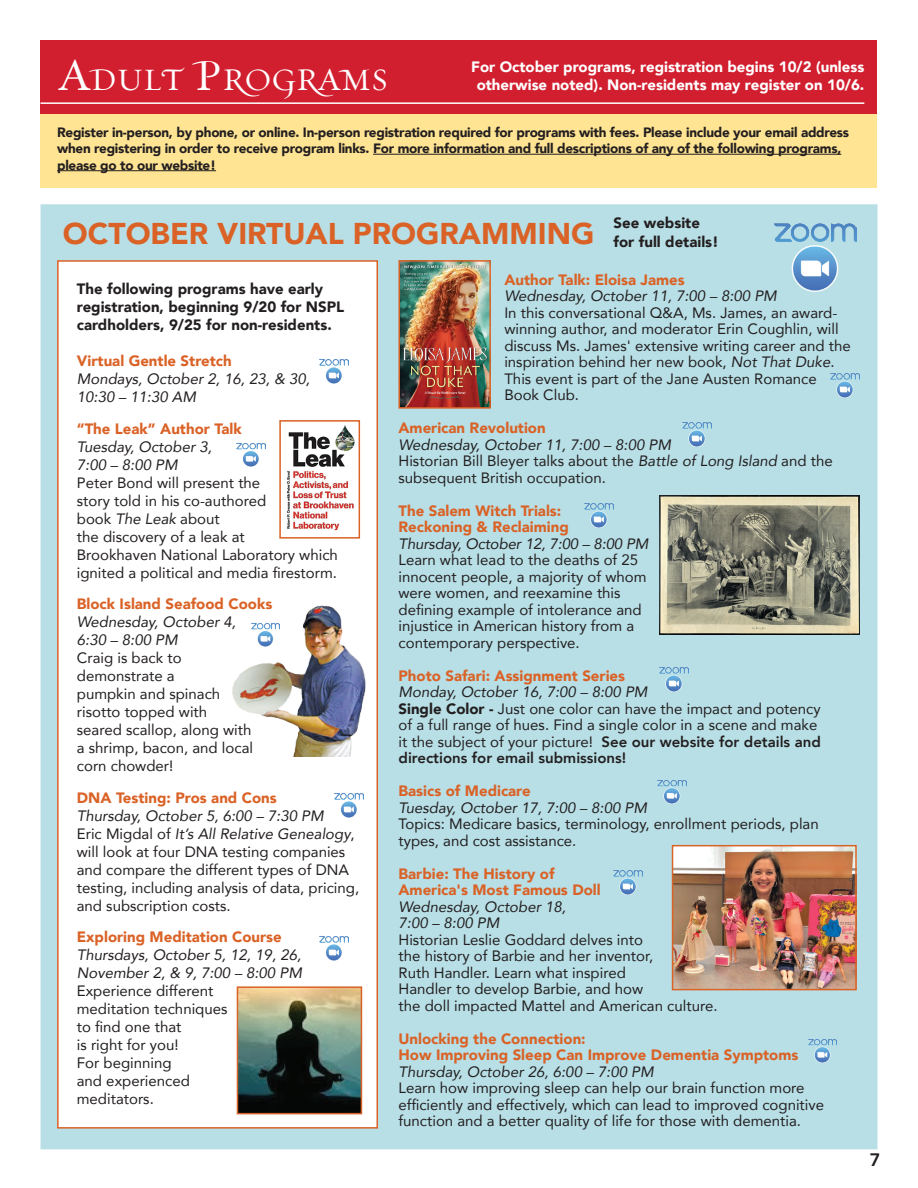
<style>
.page{position:relative;width:918px;height:1188px;background:#fff}
.page>*{position:absolute;margin:0;border:0;box-sizing:border-box;transform-origin:0 0}
.t1{font:31.5px "Natura Swashes";color:#fff}
.t2{font:900 30px "Avenir";color:#da6226}
.t3{font:800 18px "Avenir";color:#231f20}
.t4{font:15px/16.5px "Avenir";color:#231f20}
.t5{font:900 15px/16.5px "Avenir";color:#da6226}
.t6{font:italic 15px/18px "Avenir";color:#231f20}
.t7{font:900 15px/18px "Avenir";color:#231f20}
.t8{font:900 15px/18px "Avenir";color:#fff;text-align:center}
.t9{font:900 13.5px/16.5px "Avenir";letter-spacing:-.02em;color:#231f20}
.s1{font-size:45px}
.s2{font-style:italic}
.s3{font-weight:900}
.s4{font-weight:800}
</style>
<div class="page">
<div style="left:40px;top:204px;width:838px;height:945px;background:#b8dfe6"></div>
<img style="left:774px;top:221px;width:83px;height:71px">
<div style="left:57px;top:260px;width:321px;height:869px;background:#fff;border:2px solid #da6226"></div>
<div style="left:40px;top:102px;width:838px;height:86px;background:#ffe493"></div>
<hr style="left:373px;top:154px;width:468px;height:1px;background:#231f20">
<hr style="left:57px;top:170px;width:159px;height:1px;background:#231f20">
<div style="left:40px;top:40px;width:838px;height:74px;background:#d21f2f"></div>
<hr style="left:40px;top:102px;width:824px;height:2px;background:#fff">
<img style="left:320px;top:359px;width:29px;height:25px">
<img style="left:683px;top:422px;width:28px;height:24px">
<img style="left:831px;top:373px;width:29px;height:24px">
<img style="left:584px;top:503px;width:29px;height:24px">
<img style="left:657px;top:779px;width:29px;height:25px">
<img style="left:613px;top:870px;width:29px;height:24px">
<img style="left:660px;top:667px;width:29px;height:24px">
<img style="left:808px;top:1038px;width:29px;height:25px">
<img style="left:334px;top:793px;width:29px;height:25px">
<img style="left:320px;top:936px;width:29px;height:24px">
<img style="left:237px;top:443px;width:29px;height:24px">
<img style="left:675px;top:848px;width:179px;height:139px">
<div style="left:672px;top:845px;width:185px;height:145px;border:2px solid #da6226"></div>
<img style="left:401px;top:263px;width:87px;height:143px">
<div style="left:398px;top:260px;width:93px;height:149px;border:2px solid #da6226"></div>
<img style="left:286px;top:425px;width:69px;height:106px">
<div style="left:279px;top:420px;width:81px;height:119px;border:2px solid #da6226"></div>
<img style="left:232px;top:605px;width:134px;height:151px">
<img style="left:240px;top:989px;width:119px;height:122px">
<div style="left:237px;top:986px;width:125px;height:128px;border:2px solid #da6226"></div>
<img style="left:660px;top:496px;width:200px;height:138px">
<h1 class="t1" style="left:59px;top:60px;width:331px"><span class="s1">A</span>DULT <span class="s1">P</span>ROGRAMS</h1>
<p class="t8" style="left:471px;top:57px;width:395px">For October programs, registration begins 10/2 (unless otherwise noted). Non-residents may register on 10/6.</p>
<p class="t9" style="left:57px;top:123px;width:794px">Register in-person, by phone, or online. In-person registration required for programs with fees. Please include your email address when registering in order to receive program links. For more information and full descriptions of any of the following programs, please go to our website!</p>
<h2 class="t2" style="left:63px;top:208px;width:533px">OCTOBER VIRTUAL PROGRAMMING</h2>
<p class="t7" style="left:614px;top:212px;width:107px;line-height:19.5px">See website for full details!</p>
<p class="t7" style="left:77px;top:279px;width:269px">The following programs have early registration, beginning 9/20 for NSPL cardholders, 9/25 for non-residents.</p>
<p class="t5" style="left:77px;top:352px;width:156px">Virtual Gentle Stretch</p>
<p class="t6" style="left:77px;top:370px;width:235px">Mondays, October 2, 16, 23, &amp; 30,<br>10:30 – 11:30 AM</p>
<p class="t5" style="left:77px;top:420px;width:166px">“The Leak” Author Talk</p>
<p class="t6" style="left:77px;top:437px;width:137px">Tuesday, October 3,<br>7:00 – 8:00 PM</p>
<p class="t4" style="left:77px;top:473px;width:263px;line-height:18px">Peter Bond will present the<br>story told in his co-authored<br>book <span class="s2">The Leak</span> about<br>the discovery of a leak at<br>Brookhaven National Laboratory which ignited a political and media firestorm.</p>
<p class="t5" style="left:77px;top:595px;width:197px">Block Island Seafood Cooks</p>
<p class="t6" style="left:77px;top:613px;width:161px">Wednesday, October 4,<br>6:30 – 8:00 PM</p>
<p class="t4" style="left:77px;top:648px;width:178px;line-height:18px">Craig is back to demonstrate a<br>pumpkin and spinach risotto topped with seared scallop, along with a shrimp, bacon, and local corn chowder!</p>
<p class="t5" style="left:77px;top:789px;width:201px">DNA Testing: Pros and Cons</p>
<p class="t4" style="left:77px;top:806px;width:284px;line-height:18px"><span class="s2">Thursday, October 5, 6:00 – 7:30 PM<br></span>Eric Migdal of <span class="s2">It’s All Relative Genealogy</span>, will look at four DNA testing companies and compare the different types of DNA testing, including analysis of data, pricing, and subscription costs.</p>
<p class="t5" style="left:77px;top:928px;width:206px">Exploring Meditation Course</p>
<p class="t6" style="left:77px;top:946px;width:227px">Thursdays, October 5, 12, 19, 26,<br>November 2, &amp; 9, 7:00 – 8:00 PM</p>
<p class="t4" style="left:77px;top:981px;width:152px;line-height:18px">Experience different meditation techniques to find one that<br>is right for you!<br>For beginning<br>and experienced meditators.</p>
<p class="t5" style="left:504px;top:271px;width:182px">Author Talk: Eloisa James</p>
<p class="t6" style="left:504px;top:287px;width:274px">Wednesday, October 11, 7:00 – 8:00 PM</p>
<p class="t4" style="left:504px;top:304px;width:348px">In this conversational Q&amp;A, Ms. James, an award&shy;winning author, and moderator Erin Coughlin, will discuss Ms. James' extensive writing career and the inspiration behind her new book, <span class="s2">Not That Duke</span>.<br>This event is part of the Jane Austen Romance Book Club.</p>
<p class="t5" style="left:399px;top:420px;width:149px">American Revolution</p>
<p class="t4" style="left:399px;top:436px;width:436px"><span class="s2">Wednesday, October 11, 7:00 – 8:00 PM<br></span>Historian Bill Bleyer talks about the <span class="s2">Battle of Long Island</span> and the subsequent British occupation.</p>
<p class="t5" style="left:399px;top:502px;width:172px">The Salem Witch Trials:<br>Reckoning &amp; Reclaiming</p>
<p class="t6" style="left:399px;top:535px;width:251px">Thursday, October 12, 7:00 – 8:00 PM</p>
<p class="t4" style="left:399px;top:552px;width:249px">Learn what lead to the deaths of 25 innocent people, a majority of whom were women, and reexamine this defining example of intolerance and injustice in American history from a contemporary perspective.</p>
<p class="t5" style="left:399px;top:667px;width:228px">Photo Safari: Assignment Series</p>
<p class="t4" style="left:399px;top:684px;width:424px"><span class="s2">Monday, October 16, 7:00 – 8:00 PM<br></span><span class="s3">Single Color -</span> Just one color can have the impact and potency of a full range of hues. Find a single color in a scene and make it the subject of your picture! <span class="s4">See our website for details and directions for email submissions!</span></p>
<p class="t5" style="left:399px;top:783px;width:134px">Basics of Medicare</p>
<p class="t6" style="left:399px;top:799px;width:250px">Tuesday, October 17, 7:00 – 8:00 PM</p>
<p class="t4" style="left:399px;top:816px;width:422px">Topics: Medicare basics, terminology, enrollment periods, plan types, and cost assistance.</p>
<p class="t5" style="left:399px;top:865px;width:204px">Barbie: The History of<br>America's Most Famous Doll</p>
<p class="t6" style="left:399px;top:898px;width:169px;line-height:16.5px">Wednesday, October 18,<br>7:00 – 8:00 PM</p>
<p class="t4" style="left:399px;top:931px;width:321px">Historian Leslie Goddard delves into<br>the history of Barbie and her inventor,<br>Ruth Handler. Learn what inspired<br>Handler to develop Barbie, and how<br>the doll impacted Mattel and American culture.</p>
<p class="t5" style="left:399px;top:1030px;width:401px">Unlocking the Connection:<br>How Improving Sleep Can Improve Dementia Symptoms</p>
<p class="t6" style="left:399px;top:1063px;width:257px">Thursday, October 26, 6:00 – 7:00 PM</p>
<p class="t4" style="left:399px;top:1080px;width:427px">Learn how improving sleep can help our brain function more efficiently and effectively, which can lead to improved cognitive function and a better quality of life for those with dementia.</p>
<p class="t3" style="left:870px;top:1146px;width:12px">7</p>
</div>
